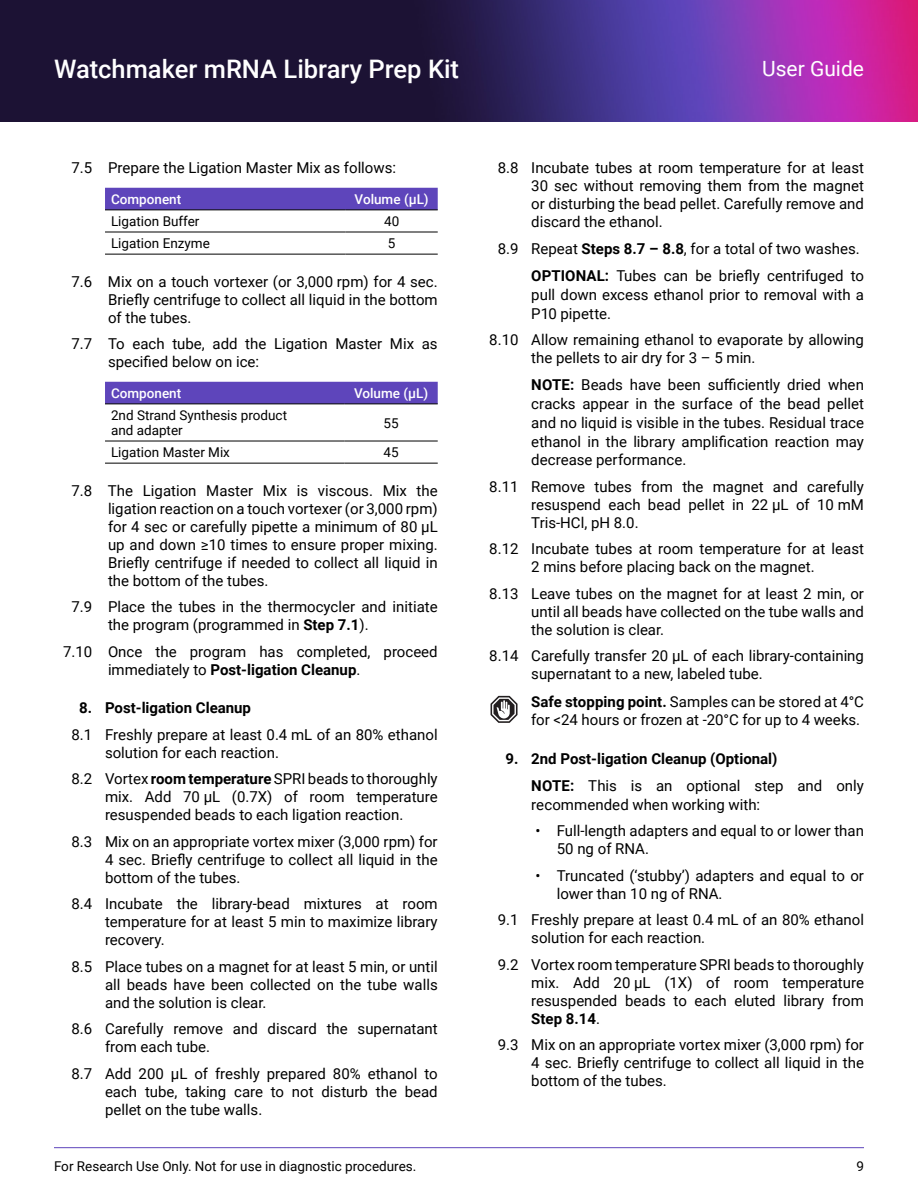
<style>
.page{position:relative;width:918px;height:1188px;background:#fff}
.page>*{position:absolute;margin:0;border:0;box-sizing:border-box;transform-origin:0 0}
.t1{font:500 25.5px "Roboto";color:#fff}
.t2{font:21px "Roboto";color:#fff}
.t3{font:15px/18px "Roboto";color:#000;text-align:justify}
.t4{font:700 15px/27.3px "Roboto";color:#000}
.t5{font:13.5px/15px "Roboto";color:#000}
.t6{font:500 13.5px "Roboto";color:#fff}
.s1{font-weight:700}
.s2{font-weight:400}
</style>
<div class="page">
<img style="left:0;top:0;width:918px;height:122px">
<hr style="left:54px;top:1147px;width:810px;height:1px;background:#5e45bb">
<div style="left:105px;top:188px;width:333px;height:22px;background:#5e45bb"></div>
<hr style="left:105px;top:232px;width:241px;height:1px;background:#000">
<hr style="left:346px;top:232px;width:92px;height:1px;background:#000">
<hr style="left:105px;top:254px;width:241px;height:1px;background:#000">
<hr style="left:346px;top:254px;width:92px;height:1px;background:#000">
<hr style="left:105px;top:210px;width:241px;height:1px;background:#000">
<hr style="left:346px;top:210px;width:92px;height:1px;background:#000">
<div style="left:105px;top:382px;width:333px;height:22px;background:#5e45bb"></div>
<hr style="left:105px;top:441px;width:240px;height:1px;background:#000">
<hr style="left:345px;top:441px;width:93px;height:1px;background:#000">
<hr style="left:105px;top:463px;width:240px;height:1px;background:#000">
<hr style="left:345px;top:463px;width:93px;height:1px;background:#000">
<hr style="left:105px;top:404px;width:240px;height:1px;background:#000">
<hr style="left:345px;top:404px;width:93px;height:1px;background:#000">
<svg style="left:491px;top:696px;width:27px;height:27px"></svg>
<h1 class="t1" style="left:54px;top:59px;width:407px">Watchmaker mRNA Library Prep Kit</h1>
<p class="t3" style="left:71px;top:160px;width:326px">7.5 Prepare the Ligation Master Mix as follows:</p>
<p class="t6" style="left:111px;top:193px;width:72px">Component</p>
<p class="t6" style="left:355px;top:193px;width:76px">Volume (µL)</p>
<p class="t5" style="left:111px;top:215px;width:90px">Ligation Buffer</p>
<p class="t5" style="left:384px;top:213px;width:17px">40</p>
<p class="t5" style="left:111px;top:235px;width:100px">Ligation Enzyme</p>
<p class="t5" style="left:388px;top:237px;width:9px">5</p>
<p class="t3" style="left:108px;top:272px;width:331px;text-indent:-37px">7.6 Mix on a touch vortexer (or 3,000 rpm) for 4 sec.<br>Briefly centrifuge to collect all liquid in the bottom of the tubes.</p>
<p class="t3" style="left:108px;top:336px;width:331px;text-indent:-37px">7.7 To each tube, add the Ligation Master Mix as specified below on ice:</p>
<p class="t6" style="left:111px;top:387px;width:72px">Component</p>
<p class="t6" style="left:354px;top:387px;width:76px">Volume (µL)</p>
<p class="t5" style="left:111px;top:409px;width:178px">2nd Strand Synthesis product and adapter</p>
<p class="t5" style="left:384px;top:416px;width:17px">55</p>
<p class="t5" style="left:111px;top:444px;width:120px">Ligation Master Mix</p>
<p class="t5" style="left:384px;top:444px;width:17px">45</p>
<p class="t3" style="left:108px;top:481px;width:331px;text-indent:-37px">7.8 The Ligation Master Mix is viscous. Mix the ligation reaction on a touch vortexer (or 3,000 rpm) for 4 sec or carefully pipette a minimum of 80 μL up and down ≥10 times to ensure proper mixing.<br>Briefly centrifuge if needed to collect all liquid in the bottom of the tubes.</p>
<p class="t3" style="left:108px;top:597px;width:331px;text-indent:-37px">7.9 Place the tubes in the thermocycler and initiate the program (programmed in <span class="s1">Step 7.1</span>).</p>
<p class="t3" style="left:108px;top:644px;width:331px;text-indent:-45px">7.10 Once the program has completed, proceed immediately to <span class="s1">Post-ligation Cleanup</span>.</p>
<p class="t4" style="left:79px;top:693px;width:173px">8. Post-ligation Cleanup</p>
<p class="t3" style="left:105px;top:725px;width:334px;text-indent:-34px">8.1 Freshly prepare at least 0.4 mL of an 80% ethanol solution for each reaction.</p>
<p class="t3" style="left:105px;top:769px;width:334px;text-indent:-34px">8.2 Vortex <span class="s1">room temperature</span> SPRI beads to thoroughly mix. Add 70 µL (0.7X) of room temperature resuspended beads to each ligation reaction.</p>
<p class="t3" style="left:105px;top:832px;width:334px;text-indent:-34px">8.3 Mix on an appropriate vortex mixer (3,000 rpm) for 4 sec. Briefly centrifuge to collect all liquid in the bottom of the tubes.</p>
<p class="t3" style="left:105px;top:894px;width:334px;text-indent:-34px">8.4 Incubate the library-bead mixtures at room temperature for at least 5 min to maximize library recovery.</p>
<p class="t3" style="left:105px;top:957px;width:334px;text-indent:-34px">8.5 Place tubes on a magnet for at least 5 min, or until all beads have been collected on the tube walls and the solution is clear.</p>
<p class="t3" style="left:105px;top:1019px;width:334px;text-indent:-34px">8.6 Carefully remove and discard the supernatant from each tube.</p>
<p class="t3" style="left:105px;top:1064px;width:334px;text-indent:-34px">8.7 Add 200 µL of freshly prepared 80% ethanol to each tube, taking care to not disturb the bead pellet on the tube walls.</p>
<h2 class="t2" style="left:762px;top:57px;width:103px">User Guide</h2>
<p class="t3" style="left:531px;top:158px;width:334px;text-indent:-34px">8.8 Incubate tubes at room temperature for at least 30 sec without removing them from the magnet or disturbing the bead pellet. Carefully remove and discard the ethanol.</p>
<p class="t3" style="left:498px;top:234px;width:368px;line-height:27.3px;text-align:right">8.9 Repeat <span class="s1">Steps 8.7 – 8.8</span>, for a total of two washes.<br><span class="s1">OPTIONAL:</span> Tubes can be briefly centrifuged to</p>
<p class="t3" style="left:531px;top:286px;width:334px;line-height:18.8px">pull down excess ethanol prior to removal with a<br>P10 pipette.</p>
<p class="t3" style="left:531px;top:330px;width:334px;text-indent:-42px">8.10 Allow remaining ethanol to evaporate by allowing the pellets to air dry for 3 – 5 min.</p>
<p class="t3" style="left:531px;top:375px;width:334px;line-height:18.8px"><span class="s1">NOTE:</span> Beads have been sufficiently dried when cracks appear in the surface of the bead pellet and no liquid is visible in the tubes. Residual trace ethanol in the library amplification reaction may decrease performance.</p>
<p class="t3" style="left:531px;top:477px;width:334px;text-indent:-42px">8.11 Remove tubes from the magnet and carefully resuspend each bead pellet in 22 µL of 10 mM Tris-HCl, pH 8.0.</p>
<p class="t3" style="left:489px;top:539px;width:376px;text-align:center">8.12 Incubate tubes at room temperature for at least<br>2 mins before placing back on the magnet.</p>
<p class="t3" style="left:531px;top:584px;width:334px;text-indent:-42px">8.13 Leave tubes on the magnet for at least 2 min, or until all beads have collected on the tube walls and the solution is clear.</p>
<p class="t3" style="left:531px;top:646px;width:334px;text-indent:-42px">8.14 Carefully transfer 20 µL of each library-containing supernatant to a new, labeled tube.</p>
<p class="t3" style="left:531px;top:691px;width:334px;line-height:18.8px"><span class="s1">Safe stopping point.</span> Samples can be stored at 4°C for &lt;24 hours or frozen at -20°C for up to 4 weeks.</p>
<p class="t4" style="left:531px;top:744px;width:334px;text-indent:-26px">9. 2nd Post-ligation Cleanup (Optional)<br>NOTE: <span class="s2">This is an optional step and only</span></p>
<p class="t3" style="left:531px;top:796px;width:230px">recommended when working with:</p>
<p class="t3" style="left:557px;top:823px;width:309px;text-indent:-21px">• Full-length adapters and equal to or lower than<br>50 ng of RNA.</p>
<p class="t3" style="left:557px;top:868px;width:309px;text-indent:-21px">• Truncated (‘stubby’) adapters and equal to or lower than 10 ng of RNA.</p>
<p class="t3" style="left:531px;top:910px;width:334px;text-indent:-34px">9.1 Freshly prepare at least 0.4 mL of an 80% ethanol solution for each reaction.</p>
<p class="t3" style="left:531px;top:955px;width:334px;text-indent:-34px">9.2 Vortex room temperature SPRI beads to thoroughly mix. Add 20 µL (1X) of room temperature resuspended beads to each eluted library from <span class="s1">Step 8.14</span>.</p>
<p class="t3" style="left:531px;top:1035px;width:334px;text-indent:-34px">9.3 Mix on an appropriate vortex mixer (3,000 rpm) for 4 sec. Briefly centrifuge to collect all liquid in the bottom of the tubes.</p>
<p class="t5" style="left:54px;top:1160px;width:364px">For Research Use Only. Not for use in diagnostic procedures.</p>
<p class="t5" style="left:856px;top:1158px;width:9px">9</p>
</div>
